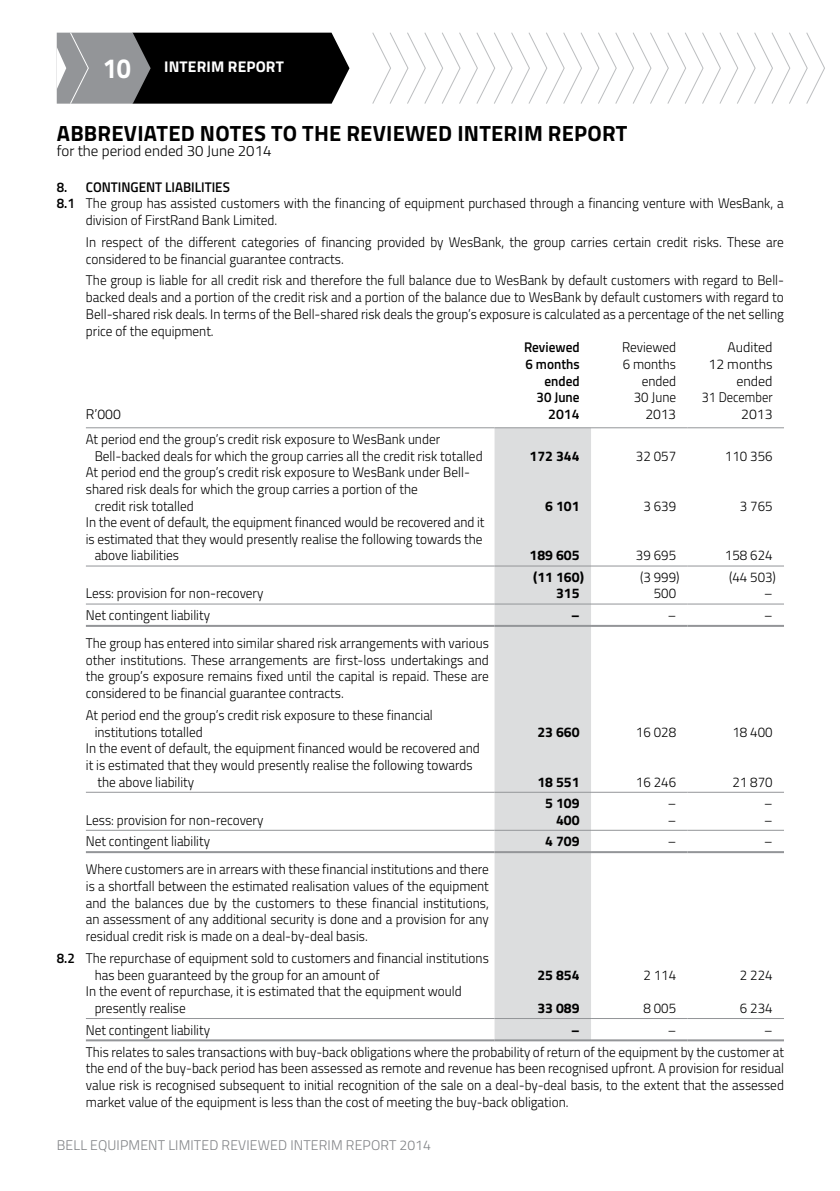
<style>
.page{position:relative;width:840px;height:1191px;background:#fff}
.page>*{position:absolute;margin:0;border:0;box-sizing:border-box;transform-origin:0 0}
.t1{font:700 22px "Titillium";letter-spacing:.01em;color:#000}
.t2{font:700 15.4px "Titillium";letter-spacing:.01em;color:#fff}
.t3{font:300 15px "Titillium";color:#000}
.t4{font:300 14px/16.8px "Titillium";color:#000;scale:.95 1}
.t5{font:700 14px "Titillium";color:#000}
.t6{font:600 14px/16.8px "Titillium";color:#000;text-align:right;scale:.95 1}
.t7{font:300 14px "Titillium";letter-spacing:.01em;color:#808285}
.t8{font:300 14px/16.8px "Titillium";color:#000;text-align:right}
.s1{font-size:27.8px}
.s2{font-weight:600}
</style>
<div class="page">
<svg style="left:372px;top:32px;width:452px;height:72px"></svg>
<svg style="left:57px;top:32px;width:292px;height:72px;background:#363737"></svg>
<div style="left:494px;top:428px;width:96px;height:611px;background:#dcddde"></div>
<hr style="left:86px;top:791px;width:408px;height:1px;background:#939598">
<hr style="left:494px;top:791px;width:96px;height:1px;background:#939598">
<hr style="left:590px;top:791px;width:97px;height:1px;background:#939598">
<hr style="left:687px;top:791px;width:96px;height:1px;background:#939598">
<hr style="left:86px;top:603px;width:408px;height:1px;background:#939598">
<hr style="left:494px;top:603px;width:96px;height:1px;background:#939598">
<hr style="left:590px;top:603px;width:97px;height:1px;background:#939598">
<hr style="left:687px;top:603px;width:96px;height:1px;background:#939598">
<hr style="left:86px;top:565px;width:408px;height:1px;background:#939598">
<hr style="left:494px;top:565px;width:96px;height:1px;background:#939598">
<hr style="left:590px;top:565px;width:97px;height:1px;background:#939598">
<hr style="left:687px;top:565px;width:96px;height:1px;background:#939598">
<hr style="left:86px;top:829px;width:408px;height:1px;background:#939598">
<hr style="left:494px;top:829px;width:96px;height:1px;background:#939598">
<hr style="left:590px;top:829px;width:97px;height:1px;background:#939598">
<hr style="left:687px;top:829px;width:96px;height:1px;background:#939598">
<hr style="left:86px;top:1018px;width:408px;height:1px;background:#939598">
<hr style="left:494px;top:1018px;width:96px;height:1px;background:#939598">
<hr style="left:590px;top:1018px;width:97px;height:1px;background:#939598">
<hr style="left:687px;top:1018px;width:96px;height:1px;background:#939598">
<hr style="left:86px;top:1039px;width:408px;height:2px;background:#939598">
<hr style="left:494px;top:1039px;width:96px;height:2px;background:#939598">
<hr style="left:590px;top:1039px;width:97px;height:2px;background:#939598">
<hr style="left:687px;top:1039px;width:96px;height:2px;background:#939598">
<hr style="left:86px;top:427px;width:408px;height:1px;background:#939598">
<hr style="left:86px;top:625px;width:408px;height:2px;background:#939598">
<hr style="left:494px;top:625px;width:96px;height:2px;background:#939598">
<hr style="left:590px;top:625px;width:97px;height:2px;background:#939598">
<hr style="left:687px;top:625px;width:96px;height:2px;background:#939598">
<hr style="left:86px;top:851px;width:408px;height:2px;background:#939598">
<hr style="left:494px;top:851px;width:96px;height:2px;background:#939598">
<hr style="left:590px;top:851px;width:97px;height:2px;background:#939598">
<hr style="left:687px;top:851px;width:96px;height:2px;background:#939598">
<hr style="left:494px;top:427px;width:96px;height:1px;background:#939598">
<hr style="left:590px;top:427px;width:97px;height:1px;background:#939598">
<hr style="left:687px;top:427px;width:96px;height:1px;background:#939598">
<p class="t2" style="left:103px;top:54px;width:182px"><span class="s1">10</span> INTERIM REPORT</p>
<h1 class="t1" style="left:57px;top:117px;width:572px">ABBREVIATED NOTES TO THE REVIEWED INTERIM REPORT</h1>
<p class="t3" style="left:57px;top:140px;width:216px">for the period ended 30 June 2014</p>
<p class="t6" style="left:57px;top:178px;width:184px">8. CONTINGENT LIABILITIES</p>
<p class="t4" style="left:57px;top:194px;width:766px"><span class="s2">8.1</span> The group has assisted customers with the financing of equipment purchased through a financing venture with WesBank, a</p>
<p class="t4" style="left:86px;top:211px;width:203px">division of FirstRand Bank Limited.</p>
<p class="t4" style="left:86px;top:233px;width:735px">In respect of the different categories of financing provided by WesBank, the group carries certain credit risks. These are considered to be financial guarantee contracts.</p>
<p class="t4" style="left:86px;top:271px;width:736px;text-align:justify">The group is liable for all credit risk and therefore the full balance due to WesBank by default customers with regard to Bell&shy;backed deals and a portion of the credit risk and a portion of the balance due to WesBank by default customers with regard to Bell-shared risk deals. In terms of the Bell-shared risk deals the group’s exposure is calculated as a percentage of the net selling price of the equipment.</p>
<p class="t8" style="left:86px;top:405px;width:37px">R’000</p>
<p class="t4" style="left:95px;top:430px;width:409px;text-indent:-9px">At period end the group’s credit risk exposure to WesBank under<br>Bell-backed deals for which the group carries all the credit risk totalled</p>
<p class="t6" style="left:524px;top:338px;width:60px">Reviewed<br>6 months ended<br>30 June<br>2014</p>
<p class="t4" style="left:621px;top:338px;width:58px;text-align:right">Reviewed<br>6 months ended<br>30 June<br>2013</p>
<p class="t8" style="left:701px;top:338px;width:72px">Audited<br>12 months ended<br>31 December<br>2013</p>
<p class="t5" style="left:529px;top:445px;width:52px">172 344</p>
<p class="t4" style="left:635px;top:447px;width:44px">32 057</p>
<p class="t4" style="left:724px;top:447px;width:52px">110 356</p>
<p class="t4" style="left:86px;top:463px;width:405px">At period end the group’s credit risk exposure to WesBank under Bell-</p>
<p class="t4" style="left:86px;top:480px;width:351px">shared risk deals for which the group carries a portion of the</p>
<p class="t4" style="left:95px;top:496px;width:106px">credit risk totalled</p>
<p class="t5" style="left:545px;top:495px;width:36px">6 101</p>
<p class="t4" style="left:643px;top:496px;width:36px">3 639</p>
<p class="t4" style="left:739px;top:496px;width:36px">3 765</p>
<p class="t4" style="left:86px;top:513px;width:421px">In the event of default, the equipment financed would be recovered and it</p>
<p class="t4" style="left:86px;top:529px;width:419px">is estimated that they would presently realise the following towards the</p>
<p class="t4" style="left:95px;top:546px;width:90px">above liabilities</p>
<p class="t5" style="left:529px;top:545px;width:52px">189 605</p>
<p class="t4" style="left:635px;top:546px;width:44px">39 695</p>
<p class="t4" style="left:724px;top:546px;width:52px">158 624</p>
<p class="t5" style="left:532px;top:566px;width:52px">(11 160)</p>
<p class="t4" style="left:639px;top:568px;width:43px">(3 999)</p>
<p class="t4" style="left:728px;top:568px;width:51px">(44 503)</p>
<p class="t4" style="left:86px;top:584px;width:188px">Less: provision for non-recovery</p>
<p class="t5" style="left:556px;top:583px;width:25px">315</p>
<p class="t4" style="left:653px;top:584px;width:25px">500</p>
<p class="t4" style="left:763px;top:584px;width:10px">–</p>
<p class="t4" style="left:86px;top:606px;width:132px">Net contingent liability</p>
<p class="t5" style="left:570px;top:604px;width:10px">–</p>
<p class="t4" style="left:667px;top:606px;width:10px">–</p>
<p class="t4" style="left:763px;top:606px;width:10px">–</p>
<p class="t4" style="left:86px;top:634px;width:425px;text-align:justify">The group has entered into similar shared risk arrangements with various other institutions. These arrangements are first-loss undertakings and the group’s exposure remains fixed until the capital is repaid. These are considered to be financial guarantee contracts.</p>
<p class="t4" style="left:95px;top:706px;width:357px;text-indent:-9px">At period end the group’s credit risk exposure to these financial institutions totalled</p>
<p class="t5" style="left:537px;top:721px;width:44px">23 660</p>
<p class="t4" style="left:635px;top:723px;width:44px">16 028</p>
<p class="t4" style="left:732px;top:723px;width:44px">18 400</p>
<p class="t4" style="left:86px;top:739px;width:416px">In the event of default, the equipment financed would be recovered and</p>
<p class="t4" style="left:86px;top:756px;width:408px">it is estimated that they would presently realise the following towards</p>
<p class="t4" style="left:98px;top:772px;width:103px">the above liability</p>
<p class="t5" style="left:537px;top:771px;width:44px">18 551</p>
<p class="t4" style="left:635px;top:772px;width:44px">16 246</p>
<p class="t4" style="left:732px;top:772px;width:44px">21 870</p>
<p class="t5" style="left:545px;top:793px;width:36px">5 109</p>
<p class="t4" style="left:667px;top:794px;width:10px">–</p>
<p class="t4" style="left:763px;top:794px;width:10px">–</p>
<p class="t4" style="left:86px;top:810px;width:188px">Less: provision for non-recovery</p>
<p class="t5" style="left:556px;top:809px;width:25px">400</p>
<p class="t4" style="left:667px;top:810px;width:10px">–</p>
<p class="t4" style="left:763px;top:810px;width:10px">–</p>
<p class="t4" style="left:86px;top:832px;width:132px">Net contingent liability</p>
<p class="t5" style="left:545px;top:831px;width:36px">4 709</p>
<p class="t4" style="left:667px;top:832px;width:10px">–</p>
<p class="t4" style="left:763px;top:832px;width:10px">–</p>
<p class="t4" style="left:86px;top:860px;width:425px;text-align:justify">Where customers are in arrears with these financial institutions and there is a shortfall between the estimated realisation values of the equipment and the balances due by the customers to these financial institutions, an assessment of any additional security is done and a provision for any residual credit risk is made on a deal-by-deal basis.</p>
<p class="t4" style="left:95px;top:949px;width:416px;text-indent:-38px"><span class="s2">8.2</span> The repurchase of equipment sold to customers and financial institutions has been guaranteed by the group for an amount of</p>
<p class="t5" style="left:537px;top:964px;width:44px">25 854</p>
<p class="t4" style="left:643px;top:966px;width:36px">2 114</p>
<p class="t4" style="left:739px;top:966px;width:36px">2 224</p>
<p class="t4" style="left:95px;top:982px;width:388px;text-indent:-9px">In the event of repurchase, it is estimated that the equipment would presently realise</p>
<p class="t5" style="left:537px;top:997px;width:44px">33 089</p>
<p class="t4" style="left:643px;top:998px;width:36px">8 005</p>
<p class="t4" style="left:739px;top:998px;width:36px">6 234</p>
<p class="t4" style="left:86px;top:1020px;width:132px">Net contingent liability</p>
<p class="t5" style="left:570px;top:1019px;width:10px">–</p>
<p class="t4" style="left:667px;top:1020px;width:10px">–</p>
<p class="t4" style="left:86px;top:1018px;width:736px;line-height:21.8px;text-indent:678px">–<br>This relates to sales transactions with buy-back obligations where the probability of return of the equipment by the customer at</p>
<p class="t4" style="left:86px;top:1059px;width:736px;text-align:justify">the end of the buy-back period has been assessed as remote and revenue has been recognised upfront. A provision for residual value risk is recognised subsequent to initial recognition of the sale on a deal-by-deal basis, to the extent that the assessed market value of the equipment is less than the cost of meeting the buy-back obligation.</p>
<p class="t7" style="left:57px;top:1134px;width:375px">BELL EQUIPMENT LIMITED REVIEWED INTERIM REPORT 2014</p>
</div>
